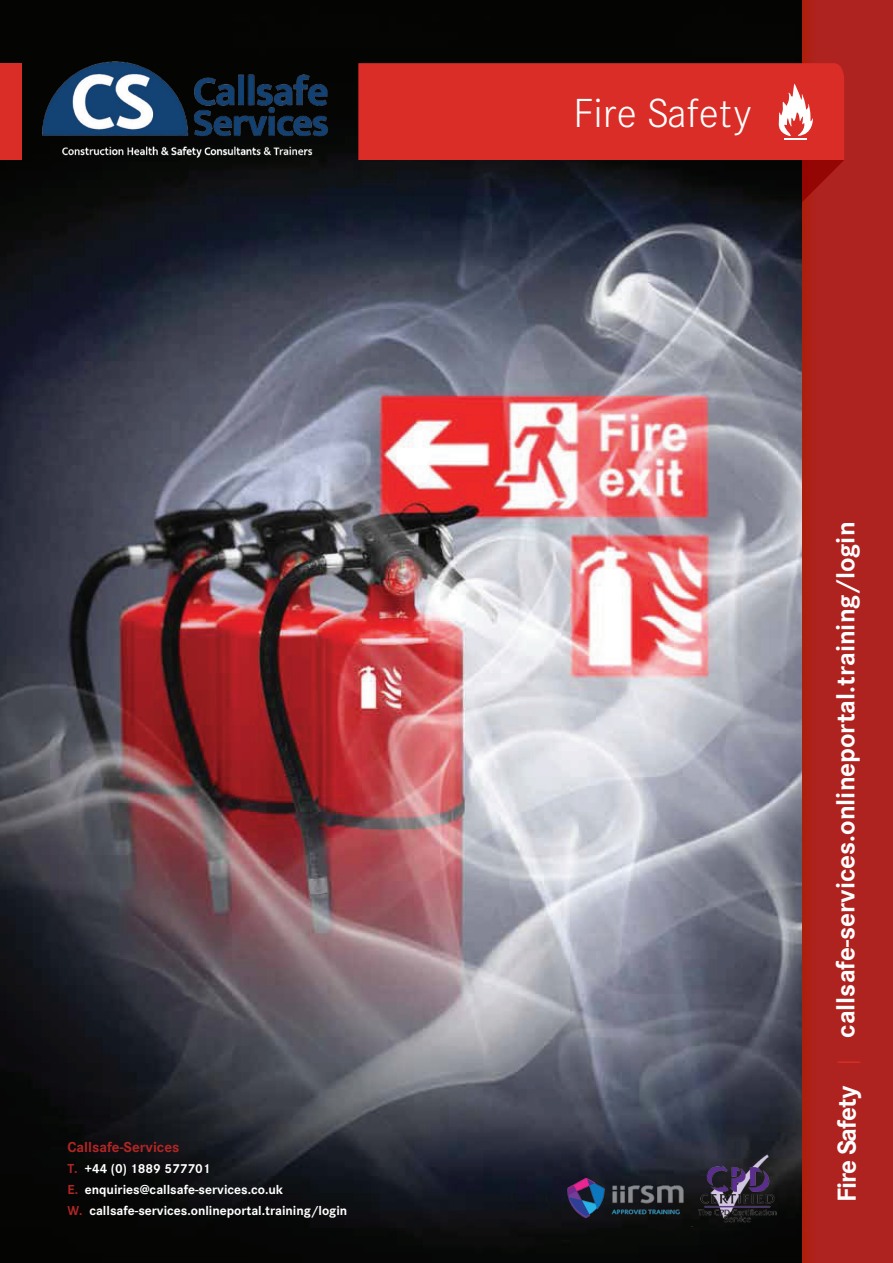
<style>
.page{position:relative;width:893px;height:1263px;background:#fff}
.page>*{position:absolute;margin:0;border:0;box-sizing:border-box;transform-origin:0 0}
.t1{font:300 42.15px "Corporate S";letter-spacing:.01em;color:#fff}
.t2{font:700 27.15px "Corporate S";color:#fff}
.t3{font:700 15px "Corporate S";color:#b02625}
.t4{font:700 13.5px/21px "Corporate S";color:#fff}
.s1{color:#b02625}
.s2{font-size:27px}
.s3{font-weight:300;font-size:27px;color:#da2d27}
</style>
<div class="page">
<div style="left:800px;top:0;width:93px;height:1263px;background:linear-gradient(to right,#ae2119,#ae2422)"></div>
<img style="left:0;top:0;width:802px;height:1263px">
<svg style="left:802px;top:160px;width:42px;height:43px;background:#a11410"></svg>
<div style="left:358px;top:63px;width:486px;height:97px;background:#da2d27"></div>
<div style="left:0;top:63px;width:22px;height:97px;background:#da2d27"></div>
<svg style="left:778px;top:84px;width:35px;height:52px"></svg>
<hr style="left:784px;top:138px;width:23px;height:2px;background:#fff">
<img style="left:696px;top:1153px;width:81px;height:74px">
<img style="left:560px;top:1171px;width:132px;height:56px">
<img style="left:37px;top:49px;width:297px;height:118px">
<p class="t3" style="left:67px;top:1137px;width:113px">Callsafe-Services</p>
<p class="t4" style="left:67px;top:1157px;width:281px"><span class="s1">T.</span> +44 (0) 1889 577701<br><span class="s1">E.</span> enquiries@callsafe-services.co.uk<br><span class="s1">W.</span> callsafe-services.onlineportal.training/login</p>
<h1 class="t1" style="left:573px;top:86px;width:180px">Fire Safety</h1>
<h2 class="t2" style="left:827px;top:1202px;width:682px;rotate:-90deg"><span class="s2">Fire Safety</span> <span class="s3">|</span> callsafe-services.onlineportal.training/login</h2>
</div>
